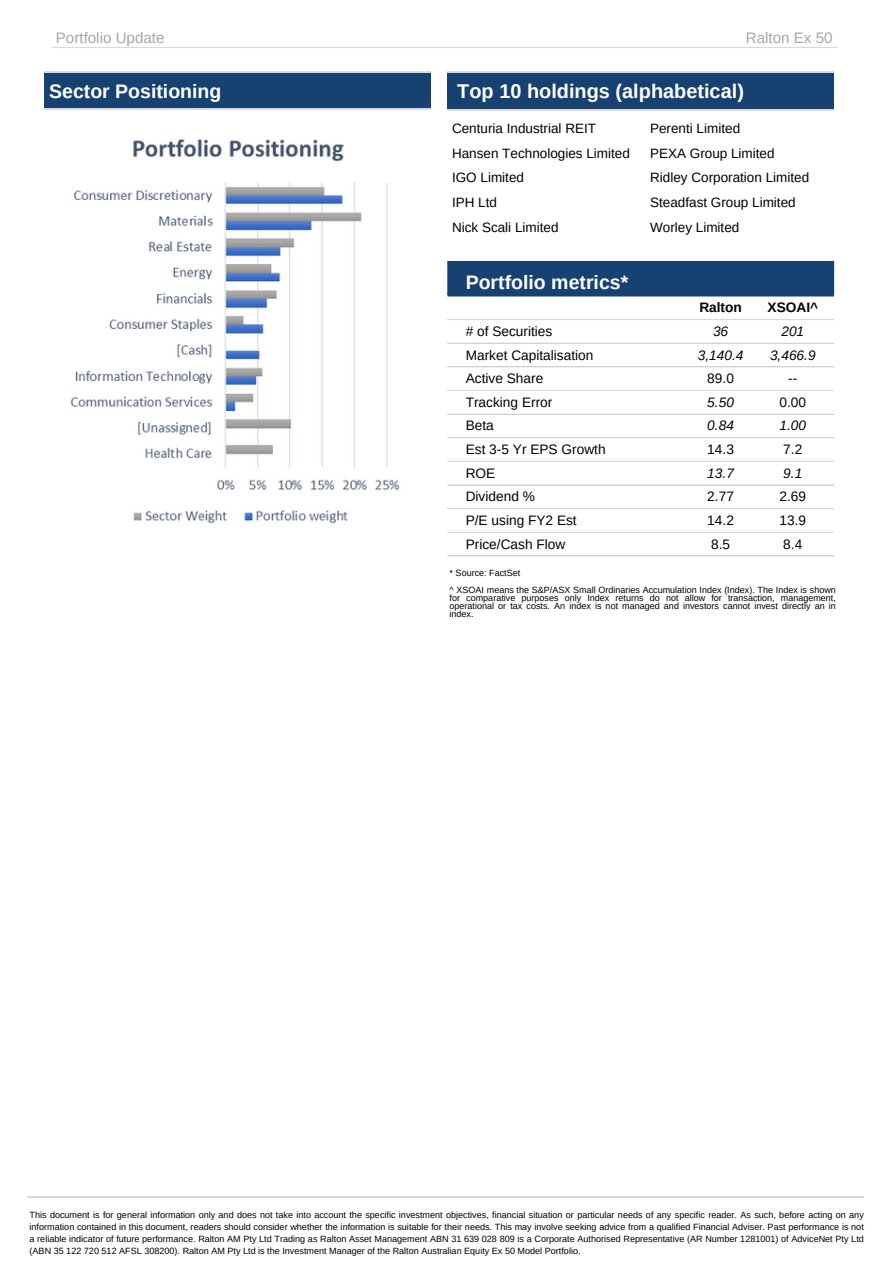
<style>
.page{position:relative;width:893px;height:1264px;background:#fff}
.page>*{position:absolute;margin:0;border:0;box-sizing:border-box;transform-origin:0 0}
.t1{font:700 19.95px "Arimo";color:#fff}
.t2{font:700 19.5px "Arimo";color:#fff}
.t3{font:15.15px "Arimo";color:#a6a6a6}
.t4{font:13.65px "Arimo";color:#000}
.t5{font:italic 13.65px "Arimo";color:#000}
.t6{font:700 13.65px "Arimo";color:#000}
.t7{font:13.5px "Arimo";color:#000}
.t8{font:9px/8.2px "Arimo";color:#000;text-align:justify}
</style>
<div class="page">
<hr style="left:52px;top:47px;width:785px;height:1px;background:#dbdbdb">
<div style="left:447px;top:71px;width:386px;height:39px;background:#164171"></div>
<hr style="left:447px;top:71px;width:386px;height:1px;background:#dbdbdb">
<hr style="left:447px;top:109px;width:386px;height:1px;background:#dbdbdb">
<div style="left:447px;top:261px;width:387px;height:34px;background:#164171"></div>
<hr style="left:447px;top:319px;width:386px;height:1px;background:#d9d9d9">
<hr style="left:447px;top:342px;width:386px;height:2px;background:#d9d9d9">
<hr style="left:447px;top:366px;width:386px;height:1px;background:#d9d9d9">
<hr style="left:447px;top:390px;width:386px;height:1px;background:#d9d9d9">
<hr style="left:447px;top:413px;width:386px;height:1px;background:#d9d9d9">
<hr style="left:447px;top:437px;width:386px;height:1px;background:#d9d9d9">
<hr style="left:447px;top:461px;width:386px;height:1px;background:#d9d9d9">
<hr style="left:447px;top:484px;width:386px;height:1px;background:#d9d9d9">
<hr style="left:447px;top:508px;width:386px;height:1px;background:#d9d9d9">
<hr style="left:447px;top:531px;width:386px;height:2px;background:#d9d9d9">
<hr style="left:447px;top:555px;width:386px;height:1px;background:#d9d9d9">
<hr style="left:447px;top:293px;width:386px;height:3px;background:#164171">
<hr style="left:27px;top:1196px;width:131px;height:1px;background:#dbdbdb">
<hr style="left:159px;top:1196px;width:704px;height:1px;background:#dbdbdb">
<div style="left:45px;top:71px;width:386px;height:39px;background:#164171"></div>
<hr style="left:45px;top:71px;width:386px;height:1px;background:#dbdbdb">
<hr style="left:45px;top:108px;width:386px;height:2px;background:#dbdbdb">
<img style="left:71px;top:139px;width:329px;height:384px">
<p class="t3" style="left:56px;top:30px;width:110px">Portfolio Update</p>
<p class="t3" style="left:745px;top:30px;width:88px">Ralton Ex 50</p>
<p class="t2" style="left:49px;top:80px;width:174px">Sector Positioning</p>
<p class="t7" style="left:452px;top:121px;width:145px">Centuria Industrial REIT</p>
<p class="t7" style="left:452px;top:145px;width:179px">Hansen Technologies Limited</p>
<p class="t7" style="left:452px;top:170px;width:73px">IGO Limited</p>
<p class="t7" style="left:452px;top:195px;width:46px">IPH Ltd</p>
<p class="t7" style="left:452px;top:220px;width:108px">Nick Scali Limited</p>
<p class="t1" style="left:457px;top:80px;width:288px">Top 10 holdings (alphabetical)</p>
<p class="t7" style="left:650px;top:121px;width:91px">Perenti Limited</p>
<p class="t7" style="left:650px;top:145px;width:126px">PEXA Group Limited</p>
<p class="t7" style="left:650px;top:170px;width:160px">Ridley Corporation Limited</p>
<p class="t7" style="left:650px;top:195px;width:147px">Steadfast Group Limited</p>
<p class="t7" style="left:650px;top:220px;width:91px">Worley Limited</p>
<p class="t2" style="left:465px;top:271px;width:164px">Portfolio metrics*</p>
<p class="t6" style="left:699px;top:300px;width:44px">Ralton</p>
<p class="t6" style="left:767px;top:300px;width:52px">XSOAI^</p>
<p class="t4" style="left:465px;top:323px;width:88px"># of Securities</p>
<p class="t5" style="left:713px;top:323px;width:17px">36</p>
<p class="t5" style="left:781px;top:323px;width:24px">201</p>
<p class="t4" style="left:465px;top:347px;width:129px">Market Capitalisation</p>
<p class="t5" style="left:697px;top:347px;width:47px">3,140.4</p>
<p class="t5" style="left:770px;top:347px;width:47px">3,466.9</p>
<p class="t4" style="left:465px;top:371px;width:79px">Active Share</p>
<p class="t4" style="left:707px;top:371px;width:28px">89.0</p>
<p class="t4" style="left:788px;top:371px;width:11px">--</p>
<p class="t4" style="left:465px;top:394px;width:88px">Tracking Error</p>
<p class="t5" style="left:707px;top:394px;width:28px">5.50</p>
<p class="t4" style="left:779px;top:394px;width:28px">0.00</p>
<p class="t4" style="left:465px;top:418px;width:30px">Beta</p>
<p class="t5" style="left:707px;top:418px;width:28px">0.84</p>
<p class="t5" style="left:779px;top:418px;width:28px">1.00</p>
<p class="t4" style="left:465px;top:441px;width:141px">Est 3-5 Yr EPS Growth</p>
<p class="t4" style="left:707px;top:441px;width:28px">14.3</p>
<p class="t4" style="left:783px;top:441px;width:21px">7.2</p>
<p class="t4" style="left:465px;top:465px;width:31px">ROE</p>
<p class="t5" style="left:707px;top:465px;width:28px">13.7</p>
<p class="t5" style="left:783px;top:465px;width:21px">9.1</p>
<p class="t4" style="left:465px;top:489px;width:71px">Dividend %</p>
<p class="t4" style="left:707px;top:489px;width:28px">2.77</p>
<p class="t4" style="left:779px;top:489px;width:28px">2.69</p>
<p class="t4" style="left:465px;top:512px;width:112px">P/E using FY2 Est</p>
<p class="t4" style="left:707px;top:512px;width:28px">14.2</p>
<p class="t4" style="left:779px;top:512px;width:28px">13.9</p>
<p class="t4" style="left:465px;top:536px;width:101px">Price/Cash Flow</p>
<p class="t4" style="left:711px;top:536px;width:21px">8.5</p>
<p class="t4" style="left:783px;top:536px;width:21px">8.4</p>
<p class="t8" style="left:449px;top:569px;width:72px">* Source: FactSet</p>
<p class="t8" style="left:449px;top:585px;width:388px">^ XSOAI means the S&amp;P/ASX Small Ordinaries Accumulation Index (Index). The Index is shown for comparative purposes only Index returns do not allow for transaction, management, operational or tax costs. An index is not managed and investors cannot invest directly an in index.</p>
<p class="t8" style="left:30px;top:1208px;width:835px;line-height:12px">This document is for general information only and does not take into account the specific investment objectives, financial situation or particular needs of any specific reader. As such, before acting on any information contained in this document, readers should consider whether the information is suitable for their needs. This may involve seeking advice from a qualified Financial Adviser. Past performance is not a reliable indicator of future performance. Ralton AM Pty Ltd Trading as Ralton Asset Management ABN 31 639 028 809 is a Corporate Authorised Representative (AR Number 1281001) of AdviceNet Pty Ltd (ABN 35 122 720 512 AFSL 308200). Ralton AM Pty Ltd is the Investment Manager of the Ralton Australian Equity Ex 50 Model Portfolio.</p>
</div>
